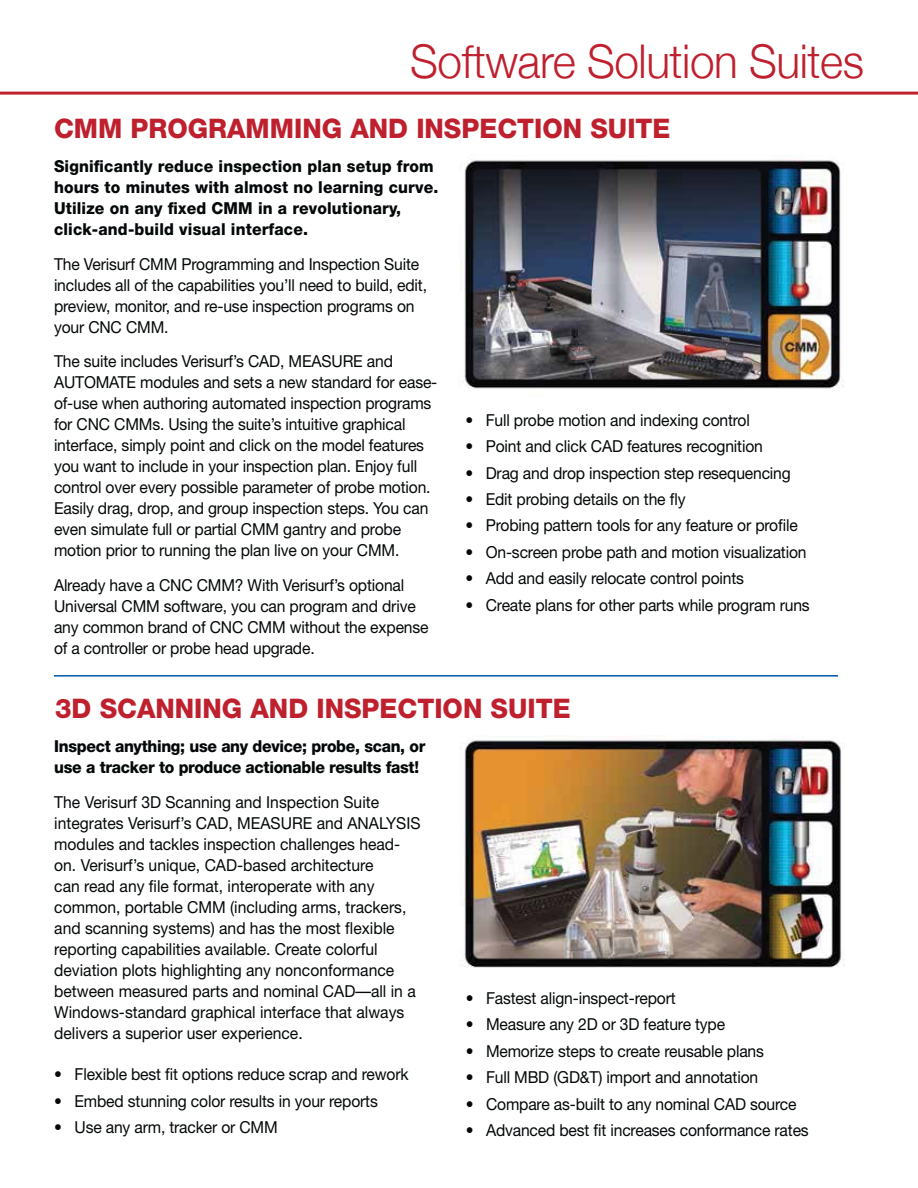
<style>
.page{position:relative;width:918px;height:1188px;background:#fff}
.page>*{position:absolute;margin:0;border:0;box-sizing:border-box;transform-origin:0 0}
.t1{font:300 46.5px "Helvetica Neue";letter-spacing:-.01em;color:#bf202e;scale:.95 1}
.t2{font:800 27px "Helvetica Neue";color:#bf202e}
.t3{font:16.5px/21px "Helvetica Neue";letter-spacing:-.01em;color:#040809;scale:.95 1}
.t4{font:800 16.5px/21px "Helvetica Neue";letter-spacing:.01em;color:#040809;scale:.95 1}
.t5{font:800 16.5px/21px "Helvetica Neue";letter-spacing:-.02em;color:#040809;scale:.95 1}
</style>
<div class="page">
<hr style="left:0;top:92px;width:918px;height:3px;background:#bf202e">
<img style="left:460px;top:159px;width:384px;height:230px">
<hr style="left:54px;top:675px;width:784px;height:2px;background:#0057a3">
<img style="left:459px;top:735px;width:385px;height:233px">
<h1 class="t1" style="left:410px;top:33px;width:479px">Software Solution Suites</h1>
<h2 class="t2" style="left:54px;top:119px;width:618px">CMM PROGRAMMING AND INSPECTION SUITE</h2>
<p class="t4" style="left:54px;top:157px;width:406px">Significantly reduce inspection plan setup from hours to minutes with almost no learning curve.<br>Utilize on any fixed CMM in a revolutionary, click-and-build visual interface.</p>
<p class="t3" style="left:54px;top:255px;width:394px">The Verisurf CMM Programming and Inspection Suite includes all of the capabilities you’ll need to build, edit, preview, monitor, and re-use inspection programs on your CNC CMM.</p>
<p class="t3" style="left:54px;top:352px;width:405px">The suite includes Verisurf’s CAD, MEASURE and AUTOMATE modules and sets a new standard for ease&shy;of-use when authoring automated inspection programs for CNC CMMs. Using the suite’s intuitive graphical interface, simply point and click on the model features you want to include in your inspection plan. Enjoy full control over every possible parameter of probe motion.<br>Easily drag, drop, and group inspection steps. You can even simulate full or partial CMM gantry and probe motion prior to running the plan live on your CMM.</p>
<p class="t3" style="left:54px;top:576px;width:396px">Already have a CNC CMM? With Verisurf’s optional Universal CMM software, you can program and drive any common brand of CNC CMM without the expense of a controller or probe head upgrade.</p>
<p class="t3" style="left:465px;top:411px;width:301px">• Full probe motion and indexing control</p>
<p class="t3" style="left:465px;top:437px;width:315px">• Point and click CAD features recognition</p>
<p class="t3" style="left:465px;top:464px;width:344px">• Drag and drop inspection step resequencing</p>
<p class="t3" style="left:465px;top:490px;width:233px">• Edit probing details on the fly</p>
<p class="t3" style="left:465px;top:517px;width:351px">• Probing pattern tools for any feature or profile</p>
<p class="t3" style="left:465px;top:543px;width:361px">• On-screen probe path and motion visualization</p>
<p class="t3" style="left:465px;top:569px;width:295px">• Add and easily relocate control points</p>
<p class="t3" style="left:465px;top:596px;width:364px">• Create plans for other parts while program runs</p>
<h2 class="t2" style="left:55px;top:699px;width:517px">3D SCANNING AND INSPECTION SUITE</h2>
<p class="t5" style="left:54px;top:737px;width:392px">Inspect anything; use any device; probe, scan, or use a tracker to produce actionable results fast!</p>
<p class="t3" style="left:54px;top:793px;width:387px">The Verisurf 3D Scanning and Inspection Suite integrates Verisurf’s CAD, MEASURE and ANALYSIS modules and tackles inspection challenges head&shy;on. Verisurf’s unique, CAD-based architecture<br>can read any file format, interoperate with any common, portable CMM (including arms, trackers, and scanning systems) and has the most flexible reporting capabilities available. Create colorful deviation plots highlighting any nonconformance between measured parts and nominal CAD—all in a Windows-standard graphical interface that always delivers a superior user experience.</p>
<p class="t3" style="left:54px;top:1065px;width:374px">• Flexible best fit options reduce scrap and rework</p>
<p class="t3" style="left:54px;top:1092px;width:342px">• Embed stunning color results in your reports</p>
<p class="t3" style="left:54px;top:1118px;width:237px">• Use any arm, tracker or CMM</p>
<p class="t3" style="left:466px;top:989px;width:223px">• Fastest align-inspect-report</p>
<p class="t3" style="left:466px;top:1016px;width:275px">• Measure any 2D or 3D feature type</p>
<p class="t3" style="left:466px;top:1042px;width:315px">• Memorize steps to create reusable plans</p>
<p class="t3" style="left:466px;top:1068px;width:309px">• Full MBD (GD&amp;T) import and annotation</p>
<p class="t3" style="left:466px;top:1095px;width:350px">• Compare as-built to any nominal CAD source</p>
<p class="t3" style="left:466px;top:1121px;width:363px">• Advanced best fit increases conformance rates</p>
</div>
